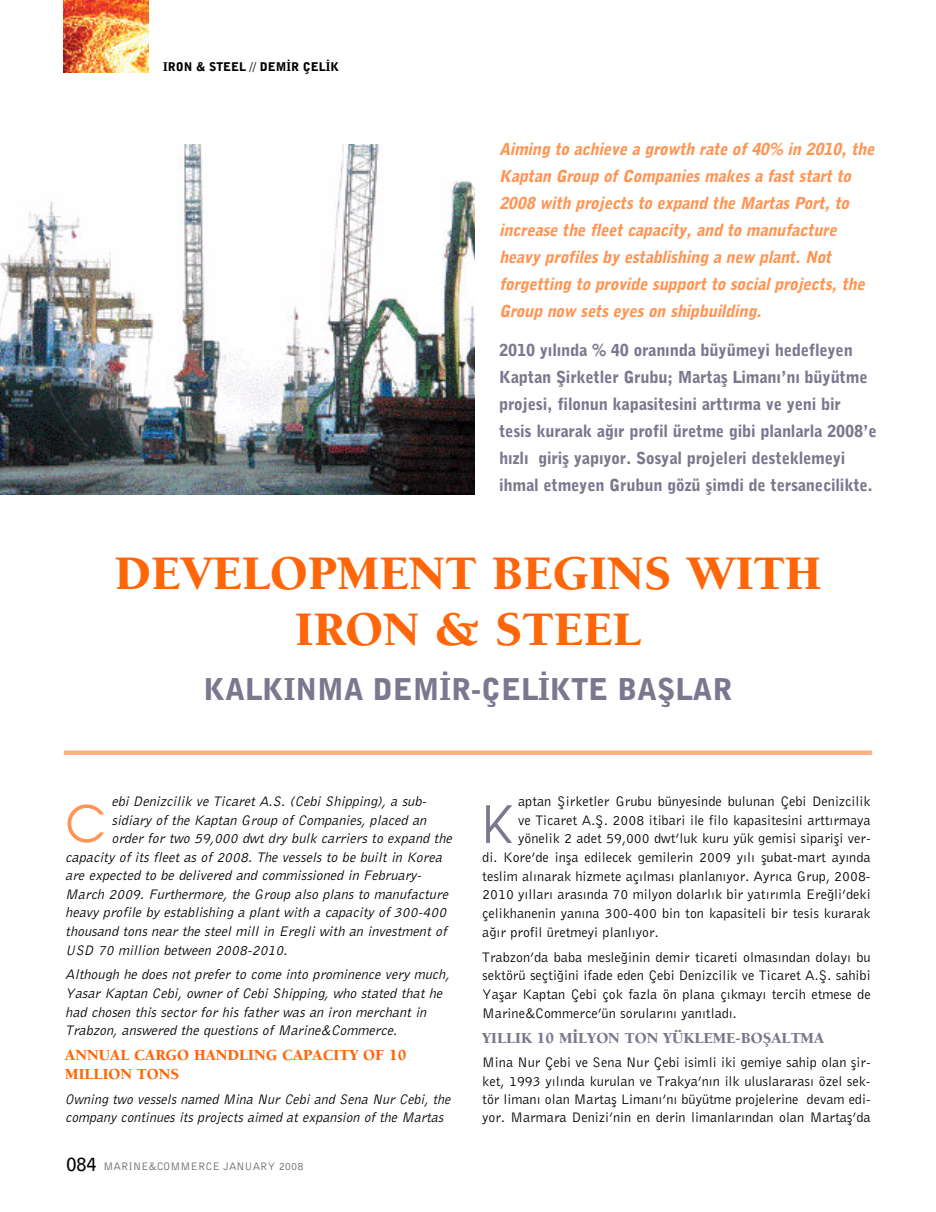
<style>
.page{position:relative;width:936px;height:1212px;background:#fff}
.page>*{position:absolute;margin:0;border:0;box-sizing:border-box;transform-origin:0 0}
.t1{font:51px "Avant Gar Turk";color:#7a788e}
.t2{font:50.1px "Avant Gar Turk";color:#ff9453}
.t3{font:49.5px/55.5px "Berkeley T Black";color:#ff6609;text-align:center}
.t4{font:30px "Bell Gothic BT Black Ti";color:#7a788e}
.t5{font:16.5px/27px "Bell Gothic BT Black Elekt Italic Ti";letter-spacing:-.015em;color:#ff9453}
.t6{font:16.5px/27px "Bell Gothic BT Black Ti";letter-spacing:-.01em;color:#7a788e}
.t7{font:15.75px/18.6px "Berkeley T Black";color:#ff6609}
.t8{font:15.75px "Berkeley T Black";color:#7a788e}
.t9{font:14.25px/18.6px "Bell Gothic BT Roman Ti";color:#000;text-align:justify}
.t10{font:14.25px/18.6px "Bell Gothic BT Elek Italic Ti";color:#000}
.t11{font:12px "Bell Gothic BT Black Ti";color:#000}
.t12{font:11.25px "Bell Gothic BT Roman Ti";color:#666}
.s1{font-family:"Bell Gothic BT Bold Ti";font-size:18px;color:#000}
</style>
<div class="page">
<img style="left:64px;top:0;width:85px;height:72px">
<div style="left:64px;top:750px;width:808px;height:5px;background:#ffb384"></div>
<img style="left:0;top:145px;width:474px;height:349px">
<p class="t11" style="left:163px;top:59px;width:177px">IRON &amp; STEEL // DEM‹R ÇEL‹K</p>
<p class="t5" style="left:499px;top:135px;width:377px">Aiming to achieve a growth rate of 40% in 2010, the Kaptan Group of Companies makes a fast start to 2008 with projects to expand the Martas Port, to increase the fleet capacity, and to manufacture heavy profiles by establishing a new plant. Not forgetting to provide support to social projects, the Group now sets eyes on shipbuilding.</p>
<p class="t6" style="left:499px;top:337px;width:379px">2010 y›l›nda % 40 oran›nda büyümeyi hedefleyen Kaptan fiirketler Grubu; Martafl Liman›’n› büyütme projesi, filonun kapasitesini artt›rma ve yeni bir tesis kurarak a¤›r profil üretme gibi planlarla 2008’e h›zl› girifl yap›yor. Sosyal projeleri desteklemeyi ihmal etmeyen Grubun gözü flimdi de tersanecilikte.</p>
<h3 class="t3" style="left:114px;top:542px;width:708px">DEVELOPMENT BEGINS WITH<br>IRON &amp; STEEL</h3>
<h3 class="t4" style="left:203px;top:671px;width:530px">KALKINMA DEM‹R-ÇEL‹KTE BAfiLAR</h3>
<p class="t10" style="left:111px;top:792px;width:316px">ebi Denizcilik ve Ticaret A.S. (Cebi Shipping), a sub-</p>
<p class="t10" style="left:111px;top:810px;width:316px">sidiary of the Kaptan Group of Companies, placed an</p>
<p class="t10" style="left:111px;top:829px;width:342px">order for two 59,000 dwt dry bulk carriers to expand the</p>
<p class="t10" style="left:65px;top:847px;width:378px">capacity of its fleet as of 2008. The vessels to be built in Korea</p>
<p class="t10" style="left:65px;top:866px;width:357px">are expected to be delivered and commissioned in February-</p>
<p class="t10" style="left:65px;top:884px;width:384px">March 2009. Furthermore, the Group also plans to manufacture</p>
<p class="t10" style="left:65px;top:903px;width:382px">heavy profile by establishing a plant with a capacity of 300-400</p>
<p class="t10" style="left:65px;top:921px;width:383px">thousand tons near the steel mill in Eregli with an investment of</p>
<p class="t10" style="left:65px;top:940px;width:223px">USD 70 million between 2008-2010.</p>
<p class="t10" style="left:65px;top:965px;width:385px">Although he does not prefer to come into prominence very much, Yasar Kaptan Cebi, owner of Cebi Shipping, who stated that he had chosen this sector for his father was an iron merchant in Trabzon, answered the questions of Marine&amp;Commerce.</p>
<p class="t7" style="left:65px;top:1044px;width:343px">ANNUAL CARGO HANDLING CAPACITY OF 10<br>MILLION TONS</p>
<p class="t10" style="left:65px;top:1089px;width:386px">Owning two vessels named Mina Nur Cebi and Sena Nur Cebi, the company continues its projects aimed at expansion of the Martas</p>
<h2 class="t2" style="left:65px;top:792px;width:42px">C</h2>
<p class="t12" style="left:67px;top:1159px;width:239px"><span class="s1">084</span> MARINE&amp;COMMERCE JANUARY 2008</p>
<p class="t9" style="left:518px;top:792px;width:354px">aptan fiirketler Grubu bünyesinde bulunan Çebi Denizcilik</p>
<p class="t9" style="left:518px;top:810px;width:354px">ve Ticaret A.fi. 2008 itibari ile filo kapasitesini artt›rmaya</p>
<p class="t9" style="left:518px;top:829px;width:354px">yönelik 2 adet 59,000 dwt’luk kuru yük gemisi siparifli ver-</p>
<p class="t9" style="left:482px;top:848px;width:390px">di. Kore’de infla edilecek gemilerin 2009 y›l› flubat-mart ay›nda</p>
<p class="t9" style="left:482px;top:866px;width:390px">teslim al›narak hizmete aç›lmas› planlan›yor. Ayr›ca Grup, 2008-</p>
<p class="t9" style="left:482px;top:885px;width:390px">2010 y›llar› aras›nda 70 milyon dolarl›k bir yat›r›mla Ere¤li’deki</p>
<p class="t9" style="left:482px;top:904px;width:390px">çelikhanenin yan›na 300-400 bin ton kapasiteli bir tesis kurarak</p>
<p class="t9" style="left:482px;top:922px;width:178px">a¤›r profil üretmeyi planl›yor.</p>
<p class="t9" style="left:482px;top:947px;width:390px">Trabzon’da baba mesle¤inin demir ticareti olmas›ndan dolay› bu sektörü seçti¤ini ifade eden Çebi Denizcilik ve Ticaret A.fi. sahibi Yaflar Kaptan Çebi çok fazla ön plana ç›kmay› tercih etmese de Marine&amp;Commerce’ün sorular›n› yan›tlad›.</p>
<p class="t8" style="left:482px;top:1026px;width:343px">YILLIK 10 M‹LYON TON YÜKLEME-BOfiALTMA</p>
<p class="t9" style="left:482px;top:1053px;width:390px;line-height:18.1px">Mina Nur Çebi ve Sena Nur Çebi isimli iki gemiye sahip olan flir&shy;ket, 1993 y›l›nda kurulan ve Trakya’n›n ilk uluslararas› özel sek&shy;tör liman› olan Martafl Liman›’n› büyütme projelerine devam edi&shy;yor. Marmara Denizi’nin en derin limanlar›ndan olan Martafl’da</p>
<h1 class="t1" style="left:482px;top:792px;width:32px">K</h1>
</div>
